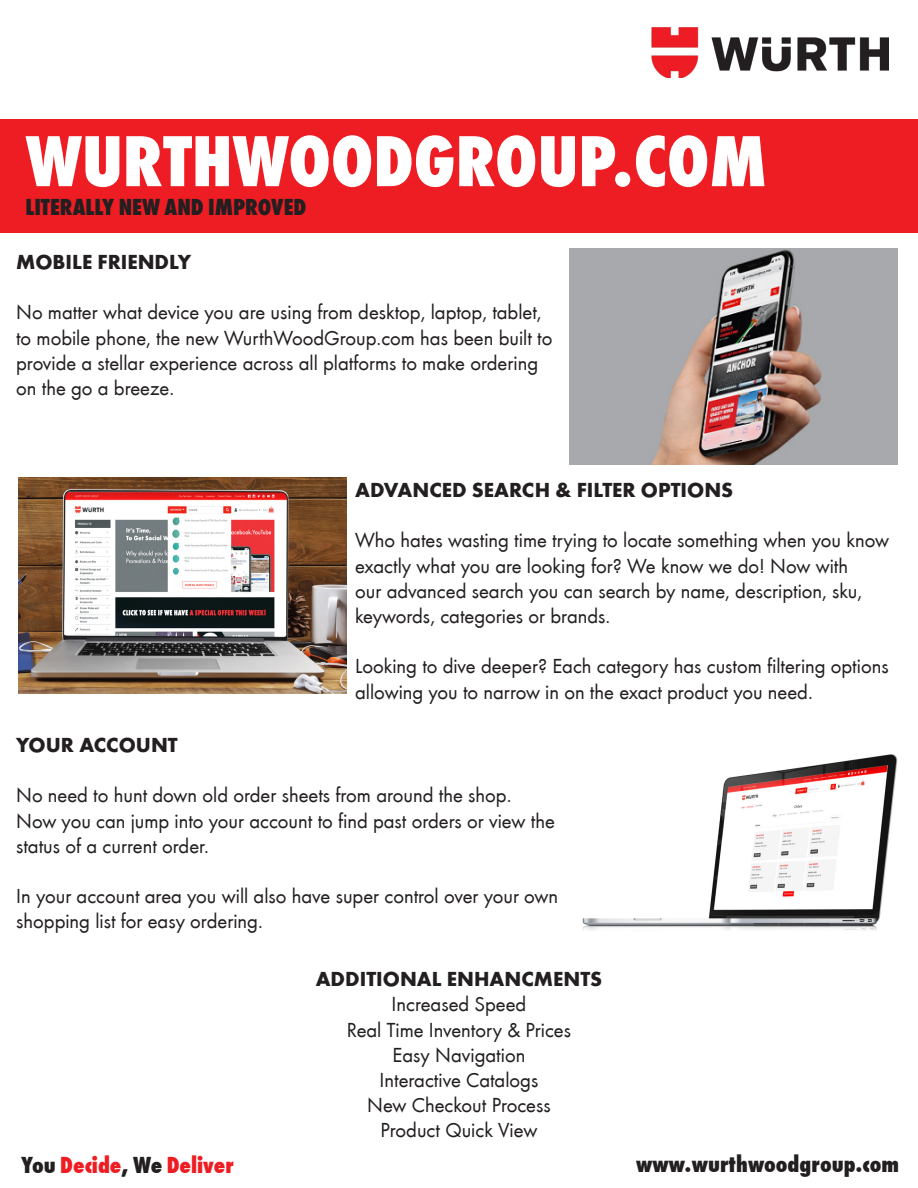
<style>
.page{position:relative;width:918px;height:1188px;background:#fff}
.page>*{position:absolute;margin:0;border:0;box-sizing:border-box;transform-origin:0 0}
.t1{font:800 condensed 75px "Wuerth";color:#fff}
.t2{font:800 condensed 24px "Wuerth";color:#231f20}
.t3{font:800 condensed 24px "Wuerth";color:#ee1d23}
.t4{font:21px/25.2px "Wuerth";color:#231f20}
.t5{font:700 21px "Wuerth";color:#231f20}
.s1{color:#231f20}
</style>
<div class="page">
<img style="left:651px;top:27px;width:238px;height:51px">
<img style="left:569px;top:249px;width:328px;height:216px">
<div style="left:0;top:119px;width:918px;height:114px;background:#ee1d23"></div>
<img style="left:18px;top:478px;width:329px;height:216px">
<img style="left:582px;top:754px;width:315px;height:177px">
<p class="t1" style="left:26px;top:108px;width:743px">WURTHWOODGROUP.COM</p>
<p class="t2" style="left:26px;top:190px;width:282px">LITERALLY NEW AND IMPROVED</p>
<p class="t5" style="left:16px;top:246px;width:176px">MOBILE FRIENDLY</p>
<p class="t4" style="left:16px;top:299px;width:538px">No matter what device you are using from desktop, laptop, tablet, to mobile phone, the new WurthWoodGroup.com has been built to provide a stellar experience across all platforms to make ordering on the go a breeze.</p>
<p class="t5" style="left:355px;top:474px;width:380px">ADVANCED SEARCH &amp; FILTER OPTIONS</p>
<p class="t4" style="left:355px;top:527px;width:535px">Who hates wasting time trying to locate something when you know exactly what you are looking for? We know we do! Now with<br>our advanced search you can search by name, description, sku, keywords, categories or brands.</p>
<p class="t4" style="left:355px;top:653px;width:535px">Looking to dive deeper? Each category has custom filtering options allowing you to narrow in on the exact product you need.</p>
<p class="t5" style="left:16px;top:729px;width:163px">YOUR ACCOUNT</p>
<p class="t4" style="left:16px;top:782px;width:540px">No need to hunt down old order sheets from around the shop.<br>Now you can jump into your account to find past orders or view the status of a current order.</p>
<p class="t4" style="left:16px;top:883px;width:544px">In your account area you will also have super control over your own shopping list for easy ordering.</p>
<p class="t5" style="left:316px;top:964px;width:288px">ADDITIONAL ENHANCMENTS</p>
<p class="t4" style="left:392px;top:991px;width:136px">Increased Speed</p>
<p class="t4" style="left:347px;top:1016px;width:226px">Real Time Inventory &amp; Prices</p>
<p class="t4" style="left:393px;top:1041px;width:134px">Easy Navigation</p>
<p class="t4" style="left:380px;top:1066px;width:160px">Interactive Catalogs</p>
<p class="t4" style="left:367px;top:1092px;width:185px">New Checkout Process</p>
<p class="t4" style="left:381px;top:1117px;width:158px">Product Quick View</p>
<p class="t3" style="left:21px;top:1148px;width:214px"><span class="s1">You</span> Decide<span class="s1">, We</span> Deliver</p>
<p class="t2" style="left:636px;top:1147px;width:265px">www.wurthwoodgroup.com</p>
</div>
